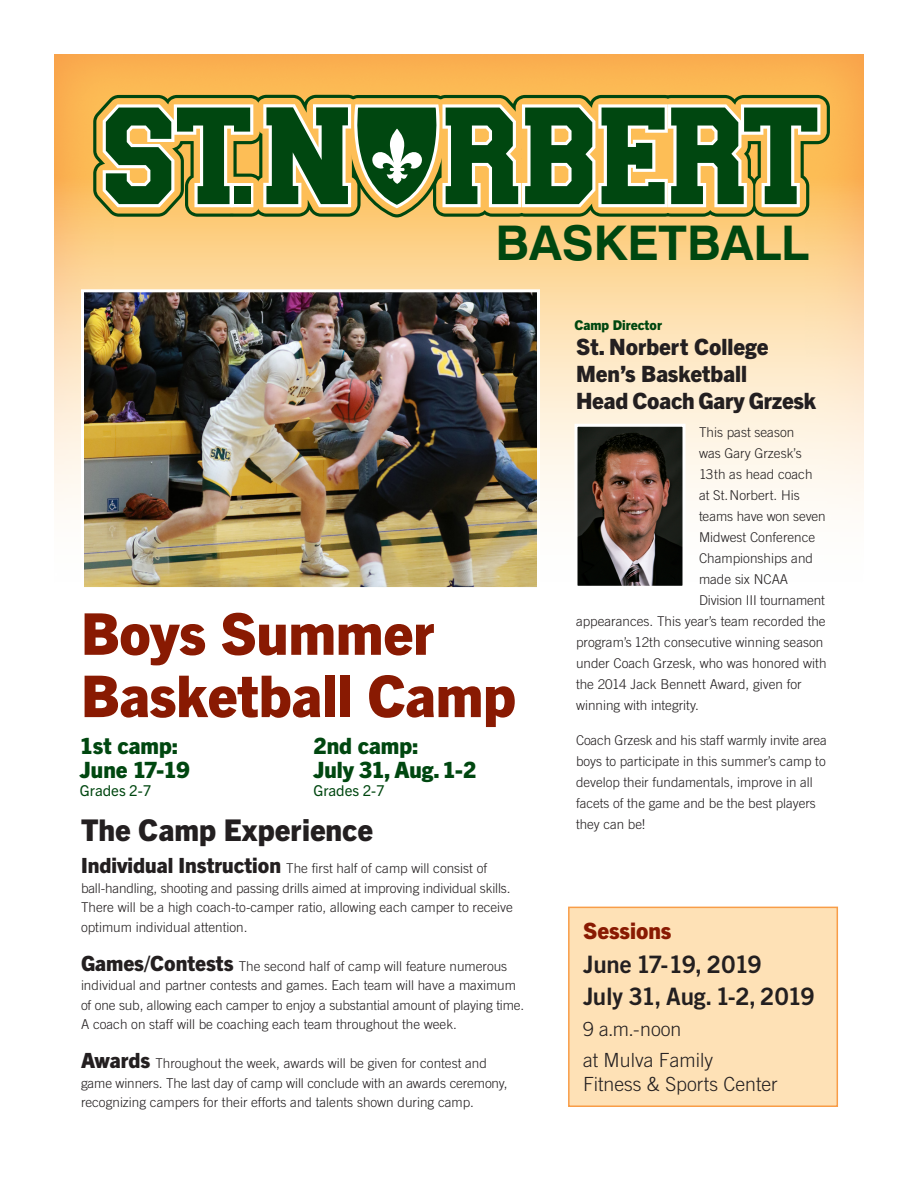
<style>
.page{position:relative;width:918px;height:1188px;background:#fff}
.page>*{position:absolute;margin:0;border:0;box-sizing:border-box;transform-origin:0 0}
.t1{font:800 57.75px/62.2px "Trade Gothic Next LT Pro";color:#891a02}
.t2{font:700 47.85px "Swiss 721 BT";color:#004710}
.t3{font:800 30px "Trade Gothic Next LT Pro";color:#231f20}
.t4{font:24px "Trade Gothic Bold Two";letter-spacing:-.01em;color:#231f20}
.t5{font:24px "Trade Gothic Bold Two";letter-spacing:-.03em;color:#231f20}
.t6{font:800 22.5px/27px "Trade Gothic Next LT Pro";color:#231f20}
.t7{font:800 22.5px/24px "Trade Gothic Next LT Pro";color:#004710}
.t8{font:800 22.5px "Trade Gothic Next LT Pro";color:#891a02}
.t9{font:300 19.5px/24px "Trade Gothic";color:#231f20}
.t10{font:15px "Trade Gothic Next LT Pro";color:#004710}
.t11{font:300 13.5px/19.5px "Trade Gothic";color:#231f20}
.t12{font:800 13.5px "Trade Gothic Next LT Pro";color:#004710}
.s1{font-family:"Trade Gothic Next LT Pro";font-weight:800;font-size:21px}
</style>
<div class="page">
<svg style="left:54px;top:54px;width:810px;height:450px;background:#fcd497"></svg>
<svg style="left:93px;top:95px;width:737px;height:122px;background:#73884e"></svg>
<div style="left:134px;top:133px;width:9px;height:7px;background:#fdbe56"></div>
<div style="left:134px;top:172px;width:9px;height:8px;background:#fdbe56"></div>
<div style="left:477px;top:132px;width:10px;height:7px;background:#fdbe56"></div>
<div style="left:477px;top:170px;width:10px;height:9px;background:#fdbe56"></div>
<div style="left:517px;top:150px;width:8px;height:8px;background:#fdbe56"></div>
<div style="left:557px;top:132px;width:9px;height:7px;background:#fdbe56"></div>
<div style="left:558px;top:171px;width:8px;height:7px;background:#fdbe56"></div>
<div style="left:660px;top:137px;width:8px;height:37px;background:#fdbe56"></div>
<div style="left:703px;top:130px;width:8px;height:10px;background:#fdbe56"></div>
<div style="left:704px;top:171px;width:8px;height:9px;background:#fdbe56"></div>
<div style="left:569px;top:907px;width:268px;height:199px;background:#fee1b6"></div>
<div style="left:568px;top:907px;width:270px;height:200px;border:2px solid #f89d48"></div>
<img style="left:85px;top:293px;width:451px;height:293px">
<div style="left:81px;top:289px;width:459px;height:301px;border:3px solid #fff"></div>
<img style="left:578px;top:428px;width:104px;height:157px">
<div style="left:574px;top:424px;width:112px;height:165px;border:3px solid #fff"></div>
<p class="t2" style="left:495px;top:214px;width:315px">BASKETBALL</p>
<p class="t1" style="left:81px;top:599px;width:437px">Boys Summer<br>Basketball Camp</p>
<p class="t7" style="left:80px;top:732px;width:112px">1st camp:<br>June 17-19</p>
<p class="t10" style="left:80px;top:780px;width:73px">Grades 2-7</p>
<p class="t7" style="left:313px;top:732px;width:165px">2nd camp:<br>July 31, Aug. 1-2</p>
<p class="t10" style="left:313px;top:780px;width:73px">Grades 2-7</p>
<p class="t3" style="left:81px;top:809px;width:294px">The Camp Experience</p>
<p class="t11" style="left:81px;top:859px;width:434px"><span class="s1">Individual Instruction</span> The first half of camp will consist of ball-handling, shooting and passing drills aimed at improving individual skills.<br>There will be a high coach-to-camper ratio, allowing each camper to receive optimum individual attention.</p>
<p class="t11" style="left:81px;top:956px;width:445px"><span class="s1">Games/Contests</span> The second half of camp will feature numerous individual and partner contests and games. Each team will have a maximum of one sub, allowing each camper to enjoy a substantial amount of playing time.<br>A coach on staff will be coaching each team throughout the week.</p>
<p class="t11" style="left:81px;top:1053px;width:428px"><span class="s1">Awards</span> Throughout the week, awards will be given for contest and game winners. The last day of camp will conclude with an awards ceremony, recognizing campers for their efforts and talents shown during camp.</p>
<p class="t12" style="left:574px;top:316px;width:89px">Camp Director</p>
<p class="t6" style="left:576px;top:332px;width:241px">St. Norbert College<br>Men’s Basketball<br>Head Coach Gary Grzesk</p>
<p class="t11" style="left:699px;top:422px;width:97px">This past season</p>
<p class="t11" style="left:699px;top:443px;width:104px">was Gary Grzesk’s</p>
<p class="t11" style="left:699px;top:464px;width:115px">13th as head coach</p>
<p class="t11" style="left:699px;top:485px;width:102px">at St. Norbert. His</p>
<p class="t11" style="left:699px;top:506px;width:128px">teams have won seven</p>
<p class="t11" style="left:699px;top:527px;width:118px">Midwest Conference</p>
<p class="t11" style="left:699px;top:548px;width:116px">Championships and</p>
<p class="t11" style="left:699px;top:569px;width:91px">made six NCAA</p>
<p class="t11" style="left:699px;top:590px;width:128px">Division III tournament</p>
<p class="t11" style="left:576px;top:611px;width:251px">appearances. This year’s team recorded the</p>
<p class="t11" style="left:576px;top:632px;width:249px">program’s 12th consecutive winning season</p>
<p class="t11" style="left:576px;top:653px;width:252px">under Coach Grzesk, who was honored with</p>
<p class="t11" style="left:576px;top:674px;width:227px">the 2014 Jack Bennett Award, given for</p>
<p class="t11" style="left:576px;top:695px;width:124px">winning with integrity.</p>
<p class="t11" style="left:576px;top:729px;width:252px;line-height:21px">Coach Grzesk and his staff warmly invite area boys to participate in this summer’s camp to develop their fundamentals, improve in all facets of the game and be the best players they can be!</p>
<p class="t8" style="left:583px;top:915px;width:90px">Sessions</p>
<p class="t5" style="left:583px;top:949px;width:181px">June 17-19, 2019</p>
<p class="t4" style="left:583px;top:982px;width:233px">July 31, Aug. 1-2, 2019</p>
<p class="t9" style="left:583px;top:1017px;width:100px">9 a.m.-noon</p>
<p class="t9" style="left:583px;top:1047px;width:196px">at Mulva Family<br>Fitness &amp; Sports Center</p>
</div>
